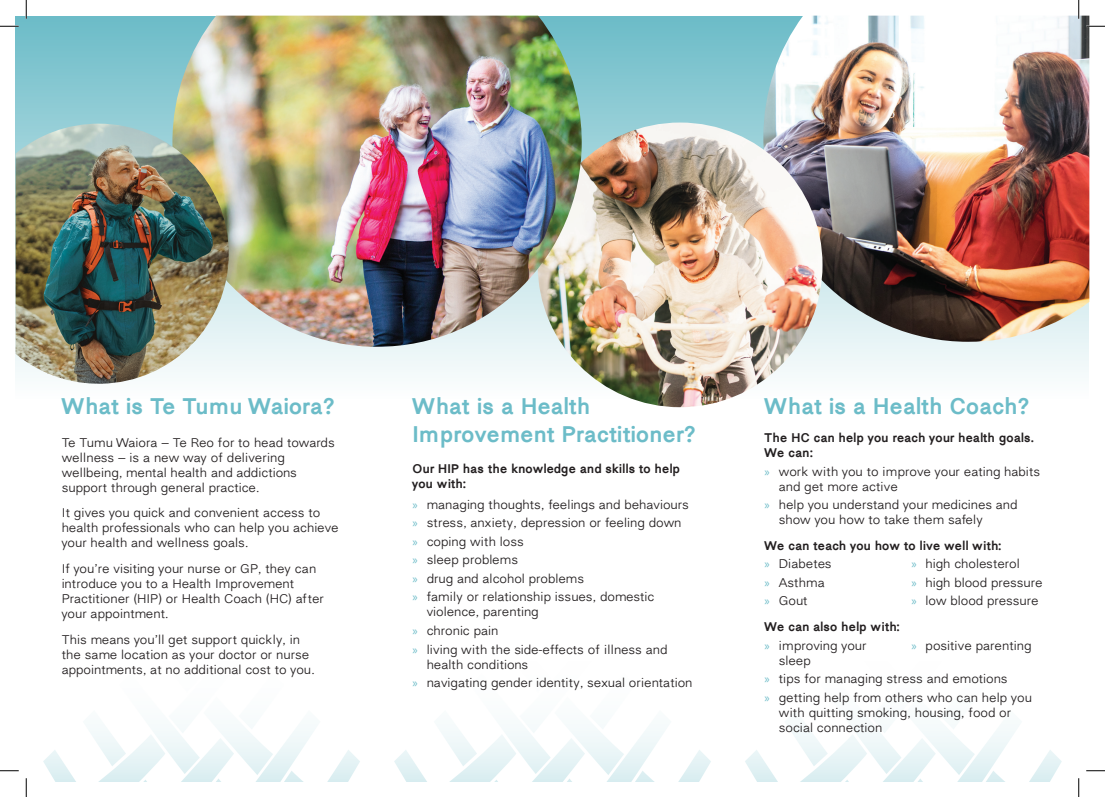
<style>
.page{position:relative;width:1105px;height:797px;background:#fff}
.page>*{position:absolute;margin:0;border:0;box-sizing:border-box;transform-origin:0 0}
.Heading{font:800 22.5px/27.5px "Atto";color:#6cbcc8}
.bulk_text{font:12.5px/15px "Atto";color:#231f20}
.bulk_text_heavy{font:800 12.5px/15px "Atto";color:#231f20}
.s1{font-family:"Myriad Pro";color:#6cbcc8}
</style>
<div class="page">
<svg style="left:16px;top:16px;width:1073px;height:382px"></svg>
<img style="left:763px;top:16px;width:326px;height:326px">
<img style="left:538px;top:122px;width:284px;height:285px;border-radius:142px">
<img style="left:172px;top:16px;width:410px;height:331px">
<img style="left:16px;top:124px;width:213px;height:260px">
<svg style="left:0;top:25px;width:19px;height:2px"></svg>
<svg style="left:1086px;top:25px;width:19px;height:2px"></svg>
<svg style="left:0;top:770px;width:19px;height:1px"></svg>
<svg style="left:1086px;top:770px;width:19px;height:1px"></svg>
<svg style="left:25px;top:0;width:2px;height:19px"></svg>
<svg style="left:25px;top:778px;width:2px;height:19px"></svg>
<svg style="left:1078px;top:0;width:1px;height:19px"></svg>
<svg style="left:745px;top:728px;width:334px;height:69px"></svg>
<p class="Heading" style="left:62px;top:393px;width:275px">What is Te Tumu Waiora?</p>
<p class="Heading" style="left:765px;top:393px;width:267px">What is a Health Coach?</p>
<p class="bulk_text" style="left:62px;top:435px;width:275px">Te Tumu Waiora – Te Reo for to head towards wellness – is a new way of delivering wellbeing, mental health and addictions support through general practice.</p>
<p class="bulk_text" style="left:62px;top:505px;width:279px">It gives you quick and convenient access to health professionals who can help you achieve your health and wellness goals.</p>
<p class="bulk_text" style="left:62px;top:561px;width:264px">If you’re visiting your nurse or GP, they can introduce you to a Health Improvement Practitioner (HIP) or Health Coach (HC) after your appointment.</p>
<p class="bulk_text" style="left:62px;top:632px;width:255px">This means you’ll get support quickly, in the same location as your doctor or nurse appointments, at no additional cost to you.</p>
<p class="Heading" style="left:412px;top:393px;width:285px">What is a Health<br>Improvement Practitioner?</p>
<p class="bulk_text_heavy" style="left:412px;top:461px;width:269px">Our HIP has the knowledge and skills to help you with:</p>
<p class="bulk_text" style="left:412px;top:497px;width:278px"><span class="s1">»</span> managing thoughts, feelings and behaviours</p>
<p class="bulk_text" style="left:412px;top:515px;width:271px"><span class="s1">»</span> stress, anxiety, depression or feeling down</p>
<p class="bulk_text" style="left:412px;top:534px;width:113px"><span class="s1">»</span> coping with loss</p>
<p class="bulk_text" style="left:412px;top:552px;width:107px"><span class="s1">»</span> sleep problems</p>
<p class="bulk_text" style="left:412px;top:571px;width:173px"><span class="s1">»</span> drug and alcohol problems</p>
<p class="bulk_text" style="left:427px;top:589px;width:229px;text-indent:-14px"><span class="s1">»</span> family or relationship issues, domestic violence, parenting</p>
<p class="bulk_text" style="left:412px;top:623px;width:87px"><span class="s1">»</span> chronic pain</p>
<p class="bulk_text" style="left:427px;top:642px;width:242px;text-indent:-14px"><span class="s1">»</span> living with the side-effects of illness and health conditions</p>
<p class="bulk_text" style="left:412px;top:675px;width:281px"><span class="s1">»</span> navigating gender identity, sexual orientation</p>
<p class="bulk_text_heavy" style="left:765px;top:430px;width:271px">The HC can help you reach your health goals.<br>We can:</p>
<p class="bulk_text" style="left:779px;top:464px;width:263px;text-indent:-14px"><span class="s1">»</span> work with you to improve your eating habits and get more active</p>
<p class="bulk_text" style="left:779px;top:497px;width:240px;text-indent:-14px"><span class="s1">»</span> help you understand your medicines and show you how to take them safely</p>
<p class="bulk_text_heavy" style="left:765px;top:538px;width:238px">We can teach you how to live well with:</p>
<p class="bulk_text" style="left:765px;top:556px;width:69px"><span class="s1">»</span> Diabetes</p>
<p class="bulk_text" style="left:765px;top:575px;width:62px"><span class="s1">»</span> Asthma</p>
<p class="bulk_text" style="left:765px;top:593px;width:45px"><span class="s1">»</span> Gout</p>
<p class="bulk_text" style="left:911px;top:556px;width:110px"><span class="s1">»</span> high cholesterol</p>
<p class="bulk_text" style="left:911px;top:575px;width:133px"><span class="s1">»</span> high blood pressure</p>
<p class="bulk_text" style="left:911px;top:593px;width:129px"><span class="s1">»</span> low blood pressure</p>
<p class="bulk_text_heavy" style="left:765px;top:619px;width:137px">We can also help with:</p>
<p class="bulk_text" style="left:779px;top:638px;width:89px;text-indent:-14px"><span class="s1">»</span> improving your sleep</p>
<p class="bulk_text" style="left:911px;top:638px;width:121px"><span class="s1">»</span> positive parenting</p>
<p class="bulk_text" style="left:765px;top:671px;width:244px"><span class="s1">»</span> tips for managing stress and emotions</p>
<p class="bulk_text" style="left:779px;top:690px;width:255px;text-indent:-14px"><span class="s1">»</span> getting help from others who can help you with quitting smoking, housing, food or social connection</p>
</div>
